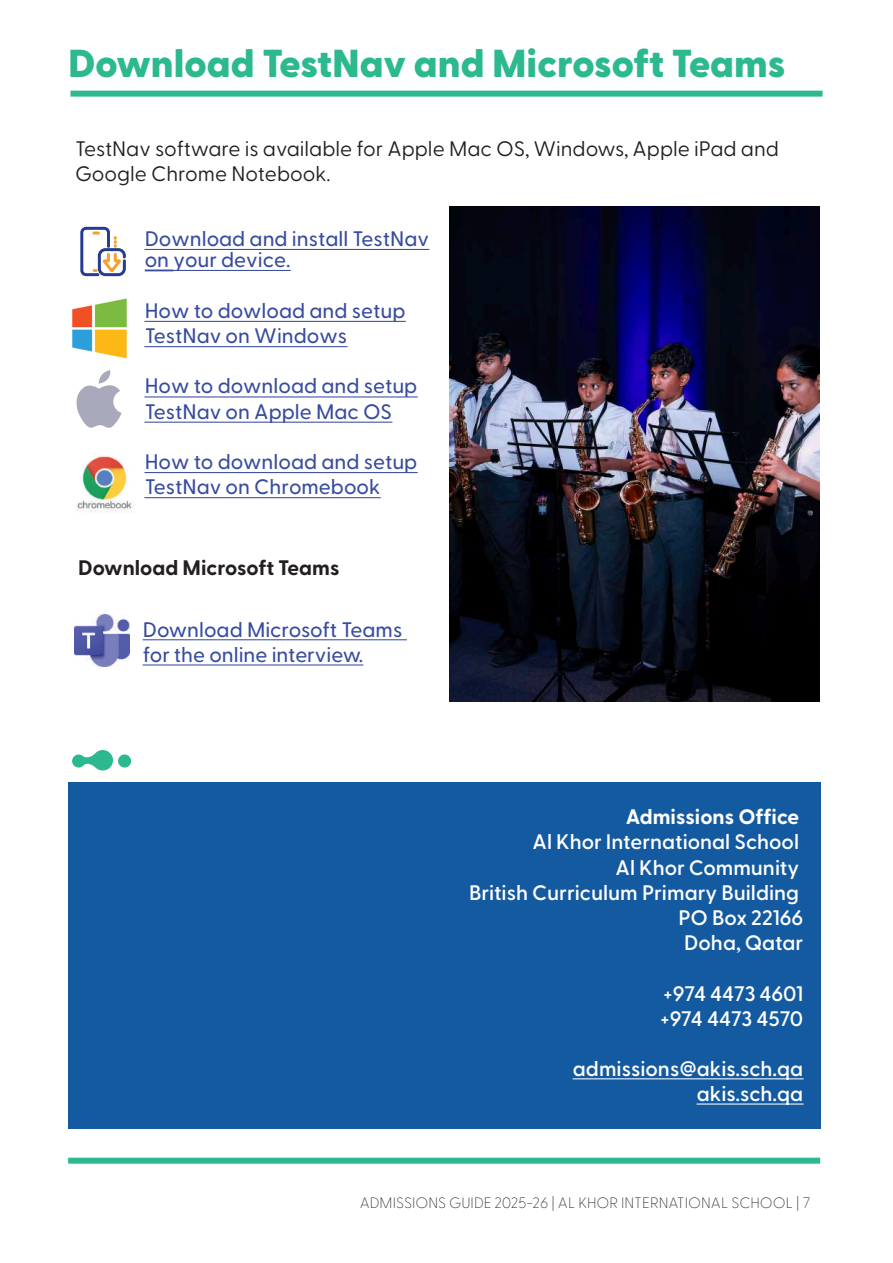
<style>
.page{position:relative;width:893px;height:1263px;background:#fff}
.page>*{position:absolute;margin:0;border:0;box-sizing:border-box;transform-origin:0 0}
.t1{font:800 39px "Greycliff CF";color:#2db98f}
.t2{font:500 21px/25.2px "Greycliff CF";color:#374b9f}
.t3{font:600 21px/25.2px "Greycliff CF";color:#fff;text-align:right}
.t4{font:21px/25.2px "Greycliff CF";color:#231f20}
.t5{font:700 21px "Greycliff CF";color:#231f20}
.t6{font:700 21px "Greycliff CF";color:#fff}
.t7{font:100 15px "Greycliff CF";color:#231f20}
</style>
<div class="page">
<img style="left:72px;top:298px;width:55px;height:61px">
<div style="left:68px;top:1158px;width:752px;height:6px;background:#2db98f"></div>
<div style="left:70px;top:91px;width:752px;height:6px;background:#2db98f"></div>
<div style="left:98px;top:248px;width:28px;height:28px;border:3px solid #253c93;border-radius:6px"></div>
<svg style="left:80px;top:226px;width:44px;height:51px"></svg>
<img style="left:76px;top:455px;width:58px;height:58px">
<img style="left:76px;top:370px;width:46px;height:58px">
<hr style="left:143px;top:639px;width:264px;height:1px;background:#374b9f">
<hr style="left:143px;top:664px;width:220px;height:1px;background:#374b9f">
<img style="left:74px;top:615px;width:55px;height:52px">
<div style="left:68px;top:783px;width:752px;height:346px;background:#145aa1"></div>
<hr style="left:573px;top:1078px;width:230px;height:1px;background:#fff">
<hr style="left:697px;top:1103px;width:106px;height:1px;background:#fff">
<div style="left:118px;top:754px;width:13px;height:13px;background:#2db98f;border-radius:50%"></div>
<svg style="left:72px;top:750px;width:41px;height:20px"></svg>
<hr style="left:145px;top:249px;width:284px;height:1px;background:#374b9f">
<svg style="left:145px;top:270px;width:28px;height:1px"></svg>
<hr style="left:173px;top:270px;width:117px;height:1px;background:#374b9f">
<hr style="left:145px;top:321px;width:260px;height:1px;background:#374b9f">
<hr style="left:145px;top:346px;width:202px;height:1px;background:#374b9f">
<hr style="left:145px;top:396px;width:272px;height:1px;background:#374b9f">
<hr style="left:145px;top:422px;width:247px;height:1px;background:#374b9f">
<hr style="left:145px;top:472px;width:272px;height:1px;background:#374b9f">
<hr style="left:145px;top:497px;width:235px;height:1px;background:#374b9f">
<img style="left:449px;top:207px;width:370px;height:495px">
<h1 class="t1" style="left:68px;top:33px;width:719px">Download TestNav and Microsoft Teams</h1>
<p class="t4" style="left:75px;top:134px;width:705px">TestNav software is available for Apple Mac OS, Windows, Apple iPad and<br>Google Chrome Notebook.</p>
<p class="t2" style="left:145px;top:226px;width:286px;line-height:21px">Download and install TestNav on your device.</p>
<p class="t2" style="left:145px;top:296px;width:262px">How to dowload and setup<br>TestNav on Windows</p>
<p class="t2" style="left:145px;top:372px;width:274px">How to download and setup<br>TestNav on Apple Mac OS</p>
<p class="t2" style="left:145px;top:448px;width:274px">How to download and setup<br>TestNav on Chromebook</p>
<p class="t5" style="left:78px;top:551px;width:263px">Download Microsoft Teams</p>
<p class="t2" style="left:143px;top:616px;width:261px">Download Microsoft Teams for the online interview.</p>
<p class="t6" style="left:626px;top:801px;width:175px">Admissions Office</p>
<p class="t3" style="left:469px;top:828px;width:336px">Al Khor International School<br>Al Khor Community<br>British Curriculum Primary Building<br>PO Box 22166<br>Doha, Qatar</p>
<p class="t3" style="left:660px;top:979px;width:145px;text-align:left">+974 4473 4601 +974 4473 4570</p>
<p class="t3" style="left:573px;top:1055px;width:232px">admissions@akis.sch.qa akis.sch.qa</p>
<p class="t7" style="left:360px;top:1192px;width:452px">ADMISSIONS GUIDE 2025-26 | AL KHOR INTERNATIONAL SCHOOL | 7</p>
</div>
